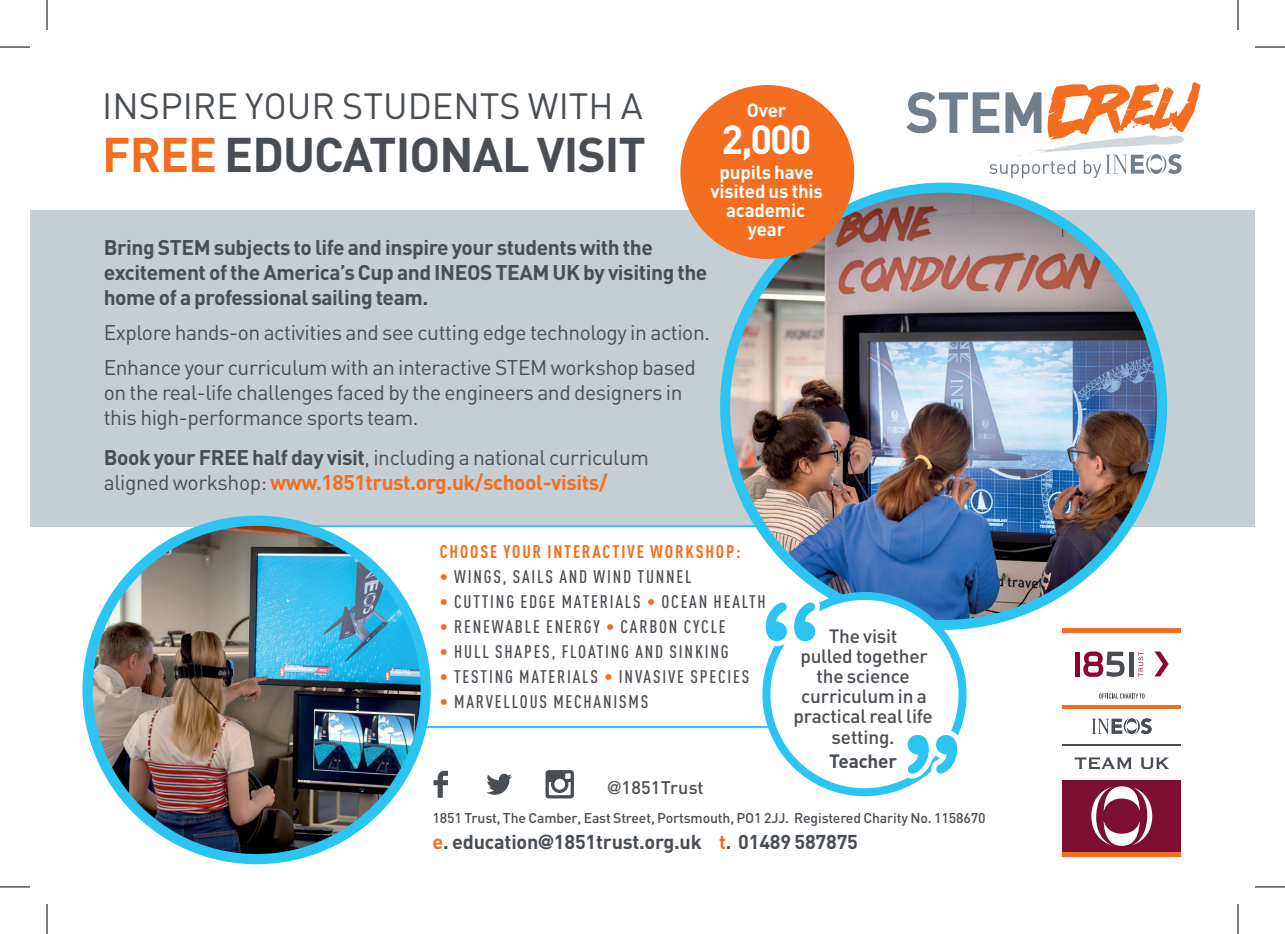
<style>
.page{position:relative;width:1285px;height:934px;background:#fff}
.page>*{position:absolute;margin:0;border:0;box-sizing:border-box;transform-origin:0 0}
.t1{font:700 48px "DIN";letter-spacing:-.02em;color:#494e54}
.t2{font:700 40px "DIN";color:#fff}
.t3{font:36px "DIN";color:#494e54}
.t4{font:21px/25px "DIN";letter-spacing:-.02em;color:#494e54}
.t5{font:700 21px/25px "DIN";letter-spacing:-.02em;color:#494e54}
.t6{font:700 19.8px "DIN";letter-spacing:-.01em;color:#494e54}
.t7{font:500 19px/20px "DIN";letter-spacing:-.01em;color:#494e54;text-align:center}
.t8{font:700 19px "DIN";letter-spacing:-.01em;color:#494e54}
.t9{font:700 18.8px/18.8px "DIN";letter-spacing:-.01em;color:#fff;text-align:center}
.t10{font:500 18px "DIN Cond";letter-spacing:.1em;color:#494e54}
.t11{font:700 18px "DIN Cond";letter-spacing:.1em;color:#f36e21}
.t12{font:500 18px "DIN";letter-spacing:.01em;color:#494e54}
.t13{font:500 14px "DIN";letter-spacing:-.01em;color:#494e54}
.s1{color:#f36e21}
.s2{font-weight:700}
.s3{font-weight:700;color:#f36e21}
.s4{font-family:"Helvetica Neue"}
.s5{font-family:"Helvetica Neue";font-weight:800}
</style>
<div class="page">
<div style="left:30px;top:210px;width:1225px;height:316px;background:#c5ced3"></div>
<svg style="left:545px;top:770px;width:29px;height:28px"></svg>
<svg style="left:486px;top:773px;width:26px;height:21px"></svg>
<svg style="left:433px;top:770px;width:15px;height:27px"></svg>
<svg style="left:906px;top:82px;width:294px;height:96px"></svg>
<div style="left:251px;top:525px;width:658px;height:202px;background:#fff;border:2px solid #2bc4f3"></div>
<img style="left:725px;top:191px;width:437px;height:433px">
<div style="left:683px;top:88px;width:168px;height:168px;background:#f36e21;border-radius:50%"></div>
<div style="left:680px;top:85px;width:174px;height:174px;border:5px solid #f36e21;border-radius:50%"></div>
<img style="left:88px;top:520px;width:338px;height:338px;border-radius:169px">
<div style="left:82px;top:515px;width:349px;height:348px;border:10px solid #2bc4f3;border-radius:50%"></div>
<div style="left:766px;top:595px;width:196px;height:196px;background:#fff;border-radius:50%"></div>
<div style="left:762px;top:591px;width:204px;height:204px;border:8px solid #2bc4f3;border-radius:50%"></div>
<svg style="left:757px;top:593px;width:67px;height:56px"></svg>
<svg style="left:899px;top:726px;width:63px;height:56px"></svg>
<hr style="left:1062px;top:743px;width:119px;height:2px;background:#494e54">
<hr style="left:1062px;top:628px;width:119px;height:4px;background:#f36e21">
<div style="left:1062px;top:851px;width:119px;height:5px;background:#f36e21"></div>
<svg style="left:1092px;top:718px;width:59px;height:15px"></svg>
<svg style="left:1074px;top:757px;width:57px;height:12px"></svg>
<svg style="left:1140px;top:757px;width:28px;height:11px"></svg>
<svg style="left:1062px;top:705px;width:119px;height:3px"></svg>
<div style="left:1128px;top:651px;width:5px;height:25px;background:#494e54"></div>
<hr style="left:1075px;top:651px;width:4px;height:25px;background:#8d0233">
<svg style="left:1083px;top:651px;width:41px;height:25px"></svg>
<svg style="left:1138px;top:651px;width:5px;height:25px"></svg>
<svg style="left:1154px;top:651px;width:14px;height:25px"></svg>
<svg style="left:1099px;top:693px;width:45px;height:5px"></svg>
<div style="left:1062px;top:780px;width:119px;height:71px;background:#7b0e31"></div>
<svg style="left:1091px;top:786px;width:61px;height:59px"></svg>
<hr style="left:0;top:47px;width:30px;height:1px;background:#000">
<hr style="left:1255px;top:47px;width:30px;height:1px;background:#000">
<hr style="left:0;top:886px;width:30px;height:1px;background:#000">
<hr style="left:1255px;top:886px;width:30px;height:1px;background:#000">
<hr style="left:47px;top:0;width:1px;height:30px;background:#000">
<hr style="left:47px;top:903px;width:1px;height:30px;background:#000">
<hr style="left:1237px;top:0;width:1px;height:30px;background:#000">
<hr style="left:1237px;top:903px;width:1px;height:30px;background:#000">
<h3 class="t3" style="left:102px;top:83px;width:542px">INSPIRE YOUR STUDENTS WITH A</h3>
<h1 class="t1" style="left:102px;top:123px;width:545px"><span class="s1">FREE</span> EDUCATIONAL VISIT</h1>
<p class="t9" style="left:747px;top:100px;width:41px">Over</p>
<h2 class="t2" style="left:721px;top:113px;width:92px">2,000</h2>
<p class="t9" style="left:710px;top:162px;width:114px">pupils have visited us this academic year</p>
<p class="t5" style="left:104px;top:234px;width:605px">Bring STEM subjects to life and inspire your students with the excitement of the America’s Cup and INEOS TEAM UK by visiting the home of a professional sailing team.</p>
<p class="t4" style="left:104px;top:314px;width:608px;line-height:35px">Explore hands-on activities and see cutting edge technology in action.<br>Enhance your curriculum with an interactive STEM workshop based</p>
<p class="t4" style="left:104px;top:379px;width:580px">on the real-life challenges faced by the engineers and designers in this high-performance sports team.</p>
<p class="t4" style="left:104px;top:444px;width:547px"><span class="s2">Book your FREE half day visit</span>, including a national curriculum aligned workshop: <span class="s3">www.1851trust.org.uk/school-visits/</span></p>
<p class="t11" style="left:440px;top:540px;width:302px">CHOOSE YOUR INTERACTIVE WORKSHOP:</p>
<p class="t10" style="left:440px;top:566px;width:253px"><span class="s1">•</span> WINGS, SAILS AND WIND TUNNEL</p>
<p class="t10" style="left:440px;top:591px;width:327px"><span class="s1">•</span> CUTTING EDGE MATERIALS <span class="s1">•</span> OCEAN HEALTH</p>
<p class="t10" style="left:440px;top:616px;width:287px"><span class="s1">•</span> RENEWABLE ENERGY <span class="s1">•</span> CARBON CYCLE</p>
<p class="t10" style="left:440px;top:641px;width:290px"><span class="s1">•</span> HULL SHAPES, FLOATING AND SINKING</p>
<p class="t10" style="left:440px;top:666px;width:311px"><span class="s1">•</span> TESTING MATERIALS <span class="s1">•</span> INVASIVE SPECIES</p>
<p class="t10" style="left:440px;top:691px;width:210px"><span class="s1">•</span> MARVELLOUS MECHANISMS</p>
<p class="t12" style="left:607px;top:775px;width:98px"><span class="s4">@</span>1851Trust</p>
<p class="t7" style="left:793px;top:625px;width:141px">The visit<br>pulled together the science curriculum in a practical real life setting.</p>
<p class="t8" style="left:829px;top:748px;width:69px">Teacher</p>
<p class="t13" style="left:433px;top:808px;width:554px">1851 Trust, The Camber, East Street, Portsmouth, PO1 2JJ. Registered Charity No. 1158670</p>
<p class="t6" style="left:433px;top:828px;width:427px"><span class="s1">e</span>. education<span class="s5">@</span>1851trust.org.uk <span class="s1">t</span>. 01489 587875</p>
</div>
